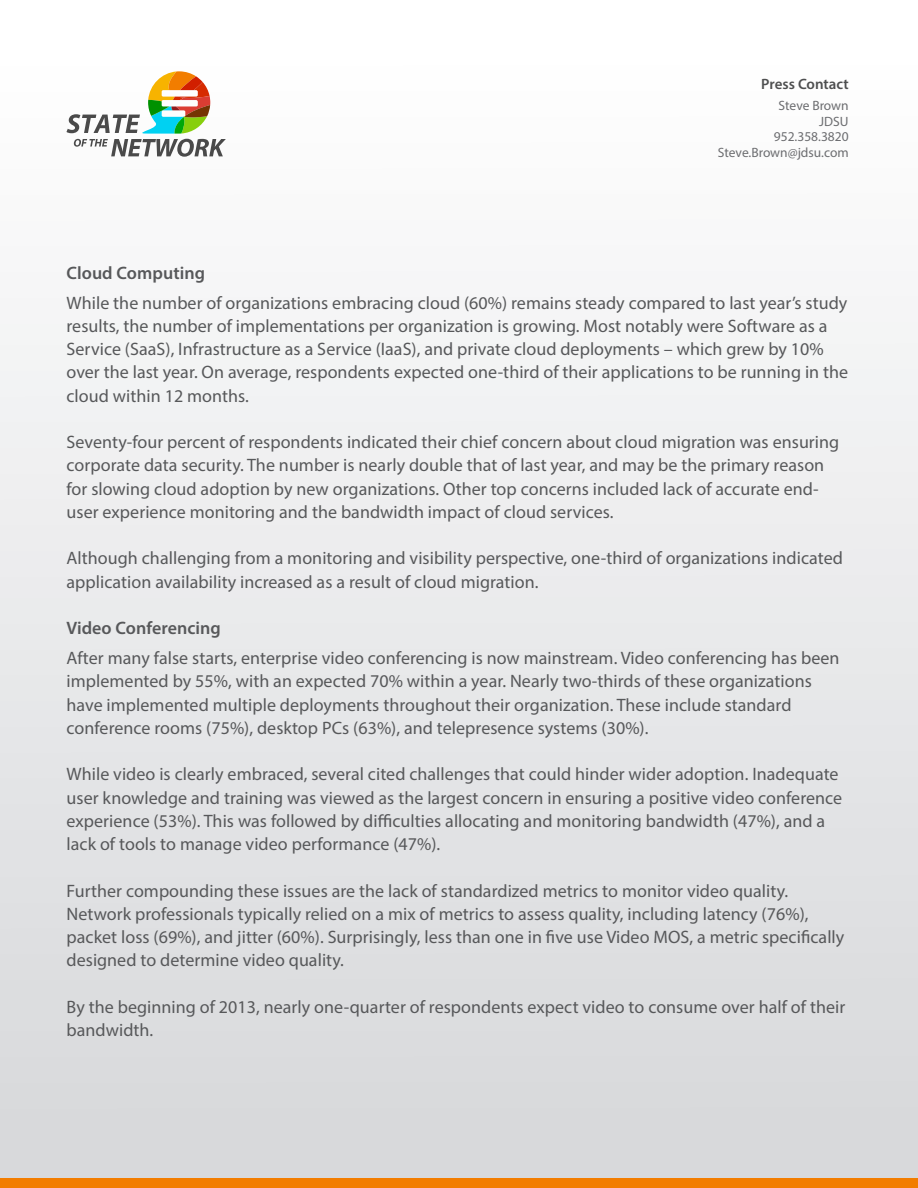
<style>
.page{position:relative;width:918px;height:1188px;background:#fff}
.page>*{position:absolute;margin:0;border:0;box-sizing:border-box;transform-origin:0 0}
.t1{font:18px/23.2px "Myriad Pro";letter-spacing:.005em;color:#57585a}
.t2{font:600 18px "Myriad Pro";letter-spacing:.005em;color:#57585a}
.t3{font:600 15px "Myriad Pro";color:#4e4f50}
.t4{font:13.5px/15.8px "Myriad Pro";color:#6c6d70;text-align:right}
</style>
<div class="page">
<div style="left:0;top:1px;width:918px;height:1187px;background:linear-gradient(to bottom,#fff,#d5d7d9)"></div>
<div style="left:0;top:1178px;width:918px;height:10px;background:#f27d00"></div>
<svg style="left:66px;top:71px;width:160px;height:86px"></svg>
<p class="t3" style="left:761px;top:74px;width:89px">Press Contact</p>
<p class="t4" style="left:718px;top:97px;width:132px">Steve Brown<br>JDSU<br>952.358.3820<br>Steve.Brown@jdsu.com</p>
<p class="t2" style="left:67px;top:261px;width:140px">Cloud Computing</p>
<p class="t1" style="left:67px;top:291px;width:783px">While the number of organizations embracing cloud (60%) remains steady compared to last year’s study results, the number of implementations per organization is growing. Most notably were Software as a Service (SaaS), Infrastructure as a Service (IaaS), and private cloud deployments – which grew by 10% over the last year. On average, respondents expected one-third of their applications to be running in the cloud within 12 months.</p>
<p class="t1" style="left:67px;top:430px;width:774px">Seventy-four percent of respondents indicated their chief concern about cloud migration was ensuring corporate data security. The number is nearly double that of last year, and may be the primary reason for slowing cloud adoption by new organizations. Other top concerns included lack of accurate end&shy;user experience monitoring and the bandwidth impact of cloud services.</p>
<p class="t1" style="left:67px;top:546px;width:778px">Although challenging from a monitoring and visibility perspective, one-third of organizations indicated application availability increased as a result of cloud migration.</p>
<p class="t2" style="left:67px;top:617px;width:156px">Video Conferencing</p>
<p class="t1" style="left:67px;top:646px;width:774px">After many false starts, enterprise video conferencing is now mainstream. Video conferencing has been implemented by 55%, with an expected 70% within a year. Nearly two-thirds of these organizations have implemented multiple deployments throughout their organization. These include standard conference rooms (75%), desktop PCs (63%), and telepresence systems (30%).</p>
<p class="t1" style="left:67px;top:762px;width:777px">While video is clearly embraced, several cited challenges that could hinder wider adoption. Inadequate user knowledge and training was viewed as the largest concern in ensuring a positive video conference experience (53%). This was followed by difficulties allocating and monitoring bandwidth (47%), and a lack of tools to manage video performance (47%).</p>
<p class="t1" style="left:67px;top:879px;width:779px">Further compounding these issues are the lack of standardized metrics to monitor video quality.<br>Network professionals typically relied on a mix of metrics to assess quality, including latency (76%), packet loss (69%), and jitter (60%). Surprisingly, less than one in five use Video MOS, a metric specifically designed to determine video quality.</p>
<p class="t1" style="left:67px;top:995px;width:780px">By the beginning of 2013, nearly one-quarter of respondents expect video to consume over half of their bandwidth.</p>
</div>
